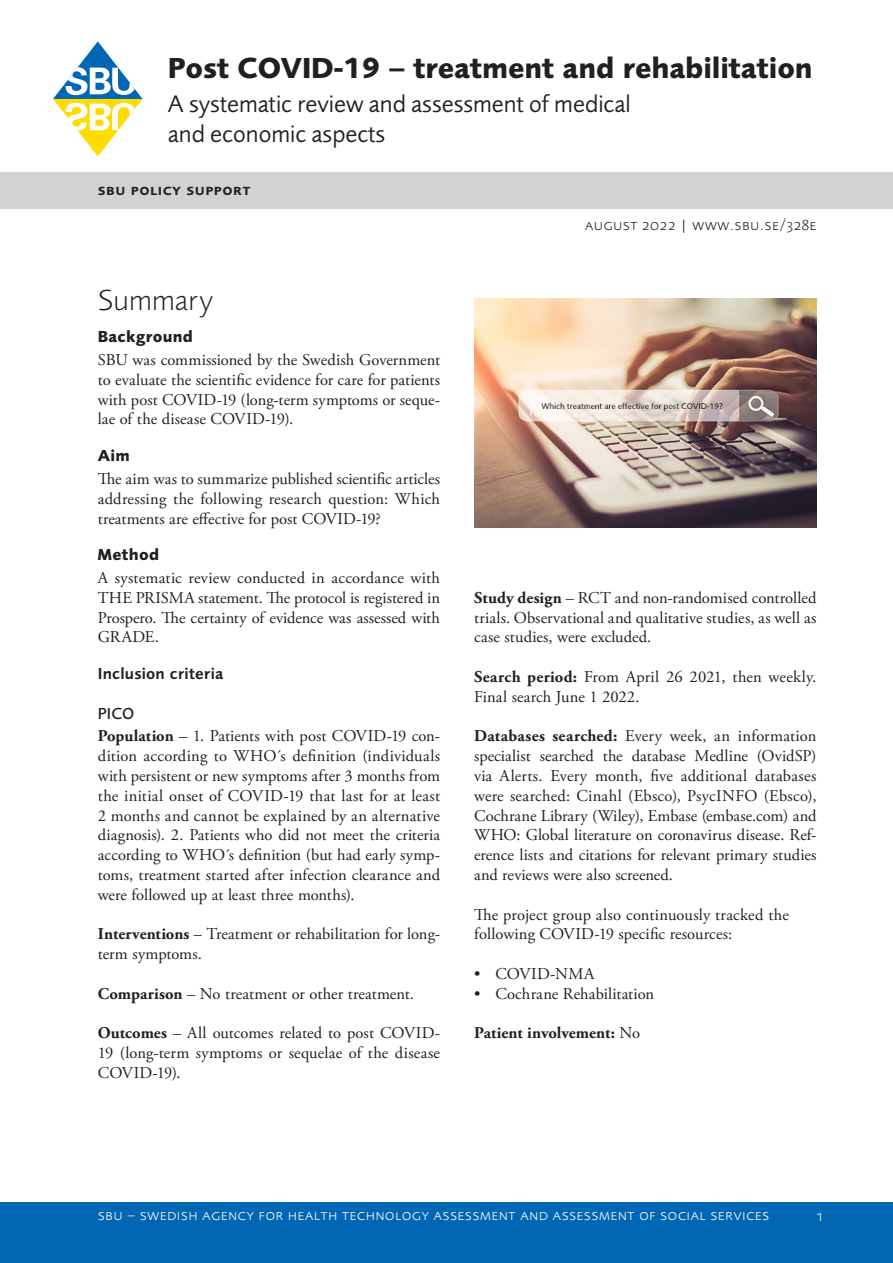
<style>
.page{position:relative;width:893px;height:1263px;background:#fff}
.page>*{position:absolute;margin:0;border:0;box-sizing:border-box;transform-origin:0 0}
.Rapporttitel{font:700 30px "Foundry Sans";letter-spacing:-.005em;color:#231f20}
.Kapitelrubrik{font:300 30px "Foundry Sans";letter-spacing:.005em;color:#231f20}
.Underrubrik_till_rap{font:24.75px/29.7px "Foundry Sans";color:#231f20}
.Brödtext{font:16.5px/19.8px "Adobe Garamond Pro";letter-spacing:.005em;color:#231f20;text-align:justify}
.Brödtext-2{font:700 16.5px "Adobe Garamond Pro";letter-spacing:-.005em;color:#231f20}
.Rubrik_1_i_brödtext{font:700 16.5px "Foundry Sans";letter-spacing:.015em;color:#231f20}
.Rubrik_2_i_brödtext{font:600 16.5px "Foundry Sans";letter-spacing:.01em;color:#231f20}
.Rubrik_3_i_brödtext{font:500 16.5px "Foundry Sans";color:#231f20}
.t1{font:300 15.45px "Foundry Sans Expert";letter-spacing:.03em;color:#fff}
.Sidhuvud_svart{font:300 15.45px "Foundry Sans Expert";letter-spacing:.03em;color:#231f20}
.t2{font:600 15.45px "Foundry Sans Expert";letter-spacing:.03em;color:#231f20}
.s1{font-weight:700}
.s2{font-weight:400}
</style>
<div class="page">
<div style="left:0;top:1202px;width:893px;height:61px;background:#0166b3"></div>
<svg style="left:53px;top:41px;width:90px;height:115px"></svg>
<div style="left:0;top:173px;width:893px;height:36px;background:#d1d2d4"></div>
<img style="left:474px;top:299px;width:342px;height:228px">
<h1 class="Rapporttitel" style="left:168px;top:50px;width:646px">Post COVID-19 – treatment and rehabilitation</h1>
<h2 class="Underrubrik_till_rap" style="left:168px;top:89px;width:464px">A systematic review and assessment of medical and economic aspects</h2>
<p class="t2" style="left:98px;top:180px;width:154px">sbu policy support</p>
<p class="Sidhuvud_svart" style="left:585px;top:216px;width:233px">august 2022 | www.sbu.se/328e</p>
<h3 class="Kapitelrubrik" style="left:98px;top:283px;width:117px">Summary</h3>
<h4 class="Rubrik_1_i_brödtext" style="left:98px;top:327px;width:97px">Background</h4>
<p class="Brödtext" style="left:98px;top:350px;width:344px">SBU was commissioned by the Swedish Government to evaluate the scientific evidence for care for patients with post COVID-19 (long-term symptoms or seque&shy;lae of the disease COVID-19).</p>
<h4 class="Rubrik_1_i_brödtext" style="left:98px;top:446px;width:33px">Aim</h4>
<p class="Brödtext" style="left:98px;top:469px;width:344px">The aim was to summarize published scientific articles addressing the following research question: Which treatments are effective for post COVID-19?</p>
<h4 class="Rubrik_1_i_brödtext" style="left:98px;top:545px;width:63px">Method</h4>
<p class="Brödtext" style="left:98px;top:568px;width:344px">A systematic review conducted in accordance with THE PRISMA statement. The protocol is registered in Prospero. The certainty of evidence was assessed with GRADE.</p>
<h5 class="Rubrik_2_i_brödtext" style="left:98px;top:664px;width:127px">Inclusion criteria</h5>
<h6 class="Rubrik_3_i_brödtext" style="left:98px;top:703px;width:38px">PICO</h6>
<p class="Brödtext" style="left:98px;top:727px;width:344px"><span class="s1">Population</span> – 1. Patients with post COVID-19 con&shy;dition according to WHO´s definition (individuals with persistent or new symptoms after 3 months from the initial onset of COVID-19 that last for at least 2 months and cannot be explained by an alternative diagnosis). 2. Patients who did not meet the criteria according to WHO´s definition (but had early symp&shy;toms, treatment started after infection clearance and were followed up at least three months).</p>
<p class="Brödtext" style="left:98px;top:925px;width:344px"><span class="s1">Interventions</span> – Treatment or rehabilitation for long&shy;term symptoms.</p>
<p class="Brödtext" style="left:98px;top:984px;width:318px"><span class="s1">Comparison</span> – No treatment or other treatment.</p>
<p class="Brödtext" style="left:98px;top:1024px;width:344px"><span class="s1">Outcomes</span> – All outcomes related to post COVID-19 (long-term symptoms or sequelae of the disease COVID-19).</p>
<p class="Brödtext" style="left:474px;top:588px;width:344px"><span class="s1">Study design</span> – RCT and non-randomised controlled trials. Observational and qualitative studies, as well as case studies, were excluded.</p>
<p class="Brödtext" style="left:474px;top:667px;width:344px"><span class="s1">Search period:</span> From April 26 2021, then weekly.<br>Final search June 1 2022.</p>
<p class="Brödtext" style="left:474px;top:727px;width:344px"><span class="s1">Databases searched:</span> Every week, an information specialist searched the database Medline (OvidSP) via Alerts. Every month, five additional databases were searched: Cinahl (Ebsco), PsycINFO (Ebsco), Cochrane Library (Wiley), Embase (embase.com) and WHO: Global literature on coronavirus disease. Ref&shy;erence lists and citations for relevant primary studies and reviews were also screened.</p>
<p class="Brödtext" style="left:474px;top:905px;width:316px">The project group also continuously tracked the following COVID-19 specific resources:</p>
<p class="Brödtext" style="left:474px;top:964px;width:122px">• COVID-NMA</p>
<p class="Brödtext" style="left:474px;top:984px;width:181px">• Cochrane Rehabilitation</p>
<p class="Brödtext-2" style="left:474px;top:1023px;width:168px">Patient involvement: <span class="s2">No</span></p>
<p class="t1" style="left:98px;top:1206px;width:673px">sbu – swedish agency for health technology assessment and assessment of social services</p>
<p class="t1" style="left:816px;top:1206px;width:7px">1</p>
</div>
